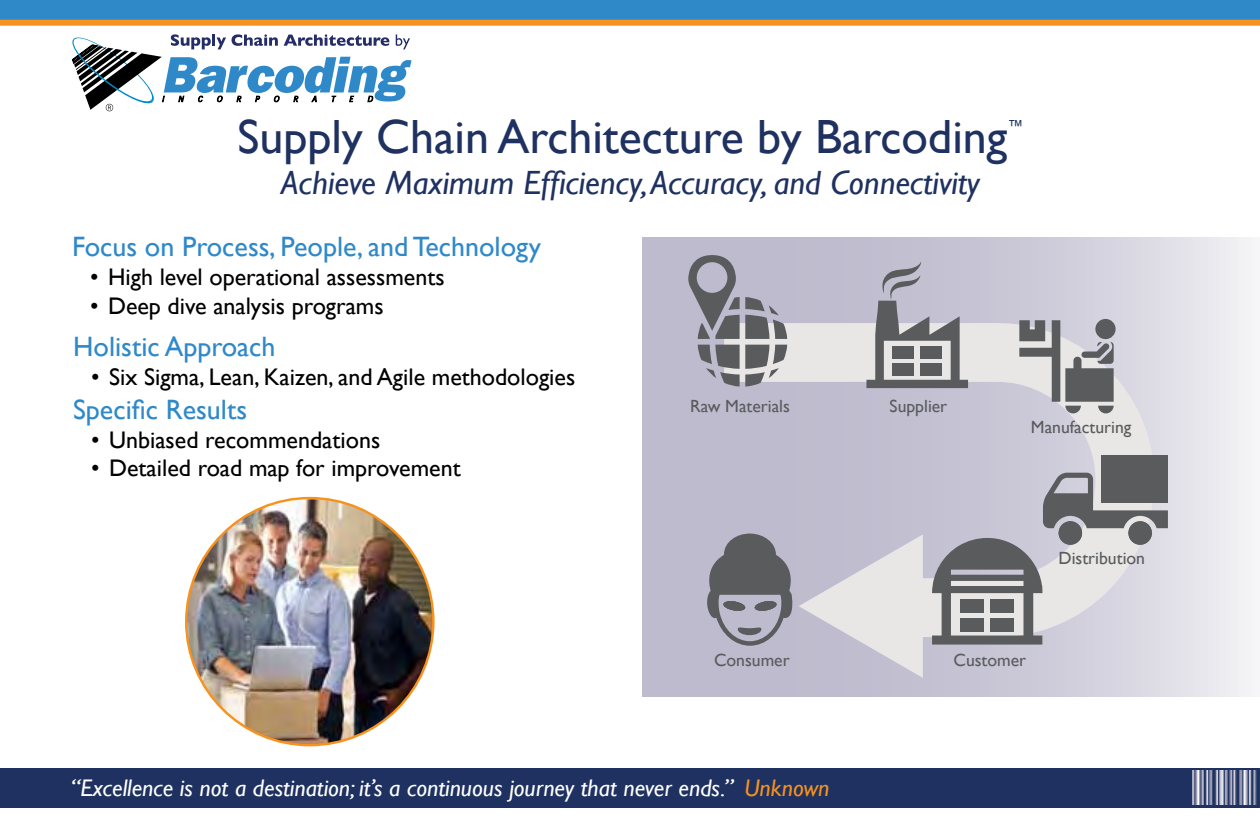
<style>
.page{position:relative;width:1260px;height:828px;background:#fff}
.page>*{position:absolute;margin:0;border:0;box-sizing:border-box;transform-origin:0 0}
.t1{font:48px "Gill Sans";color:#1e3160}
.t2{font:italic 33.6px "Gill Sans";color:#1e3160}
.t3{font:28px "Gill Sans";color:#2f89c9}
.t4{font:24px "Gill Sans";color:#000}
.t5{font:italic 24px "Gill Sans";color:#fff}
.t6{font:17.6px "Gill Sans";color:#595b5d}
.t7{font:16px "Gill Sans";color:#1e3160}
.s1{color:#f7921e}
</style>
<div class="page">
<svg style="left:642px;top:237px;width:613px;height:459px;background:#d2d0dd"></svg>
<div style="left:0;top:768px;width:1260px;height:39px;background:#1e3160"></div>
<img style="left:186px;top:499px;width:246px;height:246px">
<img style="left:1192px;top:770px;width:65px;height:35px">
<svg style="left:724px;top:323px;width:430px;height:355px;background:#ceccd8"></svg>
<svg style="left:698px;top:345px;width:89px;height:42px;background:#96969b"></svg>
<svg style="left:688px;top:255px;width:99px;height:84px;background:#9897a3"></svg>
<svg style="left:1043px;top:473px;width:125px;height:55px;background:#8c8d91"></svg>
<div style="left:1102px;top:456px;width:66px;height:47px;background:#595b5d"></div>
<div style="left:1128px;top:521px;width:24px;height:24px;background:#595b5d;border-radius:50%"></div>
<div style="left:1059px;top:521px;width:23px;height:24px;background:#595b5d;border-radius:50%"></div>
<svg style="left:932px;top:538px;width:111px;height:107px;background:#8c8d90"></svg>
<svg style="left:707px;top:533px;width:88px;height:113px;background:#888892"></svg>
<svg style="left:866px;top:261px;width:102px;height:127px;background:#a3a2aa"></svg>
<svg style="left:1095px;top:319px;width:21px;height:20px"></svg>
<svg style="left:1019px;top:320px;width:95px;height:93px;background:#a1a1a4"></svg>
<div style="left:0;top:0;width:1260px;height:20px;background:#2f89c9"></div>
<div style="left:0;top:20px;width:1260px;height:6px;background:#f7921e"></div>
<svg style="left:71px;top:34px;width:341px;height:77px"></svg>
<h1 class="t1" style="left:238px;top:109px;width:771px">Supply Chain Architecture by Barcoding</h1>
<p class="t7" style="left:1008px;top:116px;width:17px">™</p>
<h2 class="t2" style="left:281px;top:163px;width:700px">Achieve Maximum Efficiency, Accuracy, and Connectivity</h2>
<p class="t3" style="left:72px;top:230px;width:470px">Focus on Process, People, and Technology</p>
<p class="t4" style="left:90px;top:263px;width:356px">• High level operational assessments</p>
<p class="t4" style="left:90px;top:292px;width:295px">• Deep dive analysis programs</p>
<p class="t3" style="left:73px;top:330px;width:204px">Holistic Approach</p>
<p class="t4" style="left:91px;top:363px;width:486px">• Six Sigma, Lean, Kaizen, and Agile methodologies</p>
<p class="t3" style="left:73px;top:393px;width:176px">Specific Results</p>
<p class="t4" style="left:91px;top:425px;width:291px">• Unbiased recommendations</p>
<p class="t4" style="left:91px;top:454px;width:371px">• Detailed road map for improvement</p>
<p class="t6" style="left:690px;top:396px;width:101px">Raw Materials</p>
<p class="t6" style="left:890px;top:396px;width:59px">Supplier</p>
<p class="t6" style="left:1031px;top:416px;width:102px">Manufacturing</p>
<p class="t6" style="left:1059px;top:548px;width:88px">Distribution</p>
<p class="t6" style="left:714px;top:650px;width:77px">Consumer</p>
<p class="t6" style="left:954px;top:650px;width:74px">Customer</p>
<p class="t5" style="left:71px;top:774px;width:760px">“Excellence is not a destination; it’s a continuous journey that never ends.” <span class="s1">Unknown</span></p>
</div>
